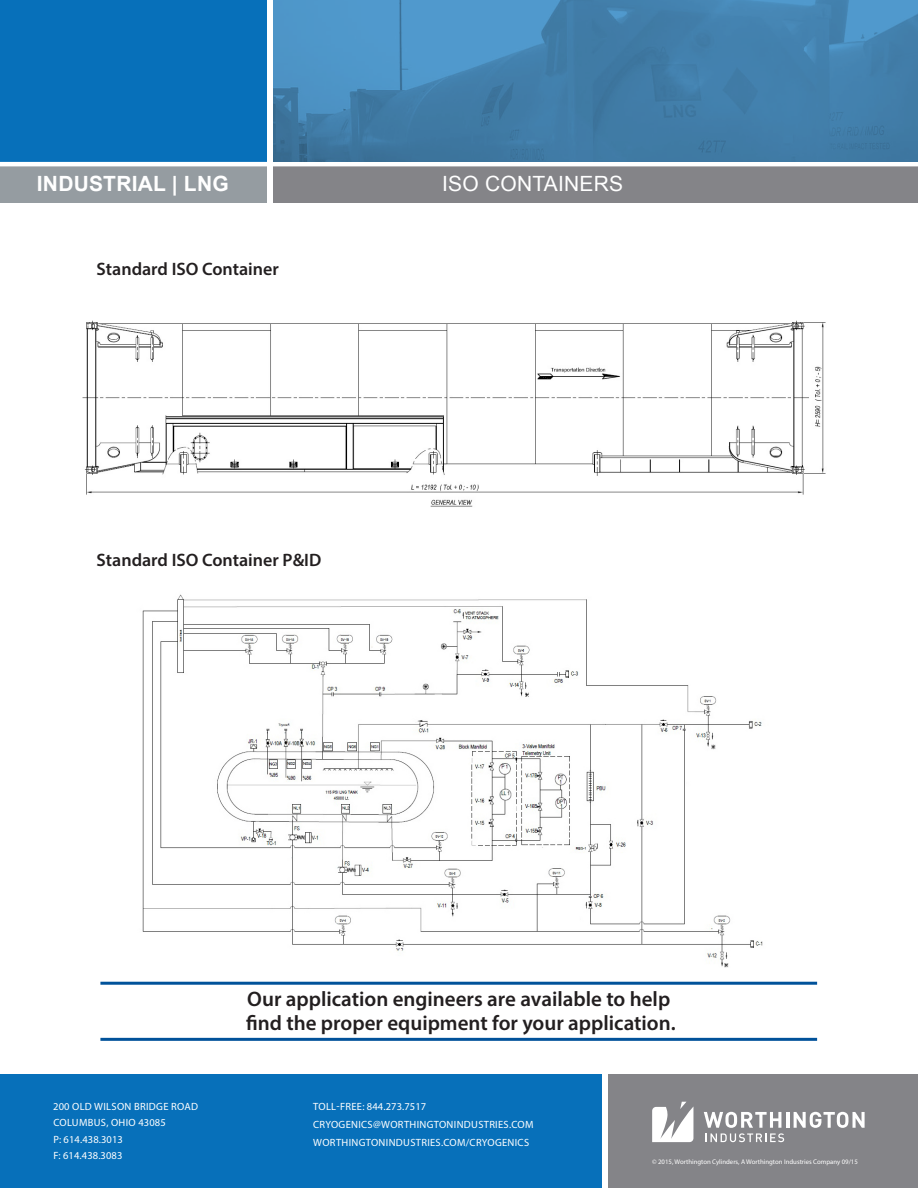
<style>
.page{position:relative;width:918px;height:1188px;background:#fff}
.page>*{position:absolute;margin:0;border:0;box-sizing:border-box;transform-origin:0 0}
.t1{font:600 21px/24px "Myriad Pro";color:#231f20}
.t2{font:700 21px "Arial";letter-spacing:.01em;color:#fff}
.t3{font:21px "Arial";letter-spacing:.01em;color:#fff}
.t4{font:600 18px "Myriad Pro";color:#231f20}
.t5{font:10.5px/18px "Myriad Pro";letter-spacing:.03em;color:#fff}
.t6{font:10.5px/16.5px "Myriad Pro";letter-spacing:.01em;color:#fff}
.t7{font:6.75px "Myriad Pro";color:#fff}
</style>
<div class="page">
<div style="left:608px;top:1074px;width:310px;height:114px;background:#848488"></div>
<div style="left:0;top:1074px;width:602px;height:114px;background:#0770ba"></div>
<div style="left:0;top:0;width:269px;height:172px;background:#0770ba"></div>
<div style="left:0;top:163px;width:272px;height:40px;background:#959ca1"></div>
<div style="left:273px;top:163px;width:645px;height:40px;background:#848488"></div>
<hr style="left:0;top:162px;width:918px;height:4px;background:#fff">
<div style="left:267px;top:0;width:6px;height:218px;background:#fff"></div>
<svg style="left:273px;top:0;width:645px;height:162px;background:#4482b0"></svg>
<hr style="left:786px;top:1112px;width:3px;height:16px;background:#fff">
<svg style="left:794px;top:1112px;width:71px;height:16px"></svg>
<svg style="left:704px;top:1112px;width:80px;height:30px"></svg>
<svg style="left:652px;top:1102px;width:41px;height:40px"></svg>
<img style="left:130px;top:594px;width:658px;height:388px">
<hr style="left:100px;top:1038px;width:717px;height:3px;background:#01529a">
<hr style="left:100px;top:982px;width:717px;height:3px;background:#01529a">
<img style="left:82px;top:320px;width:744px;height:187px">
<h1 class="t2" style="left:37px;top:170px;width:193px">INDUSTRIAL | LNG</h1>
<h1 class="t3" style="left:442px;top:170px;width:182px">ISO CONTAINERS</h1>
<h2 class="t4" style="left:97px;top:257px;width:184px">Standard ISO Container</h2>
<h2 class="t4" style="left:97px;top:549px;width:226px">Standard ISO Container P&amp;ID</h2>
<p class="t5" style="left:53px;top:1097px;width:126px">200 OLD WILSON BRIDGE ROA</p>
<p class="t5" style="left:191px;top:1097px;width:8px">D</p>
<p class="t6" style="left:53px;top:1114px;width:114px">COLUMBUS, OHIO 43085<br>P: 614.438.3013<br>F: 614.438.3083</p>
<h1 class="t1" style="left:246px;top:987px;width:431px">Our application engineers are available to help find the proper equipment for your application.</h1>
<p class="t5" style="left:313px;top:1097px;width:222px">TOLL-FREE: 844.273.7517<br>CRYOGENICS@WORTHINGTONINDUSTRIES.COM<br>WORTHINGTONINDUSTRIES.COM/CRYOGENICS</p>
<p class="t7" style="left:652px;top:1157px;width:207px">© 2015, WORTHINGTON CYLINDERS, A WORTHINGTON INDUSTRIES COMPANY 09/15</p>
</div>
